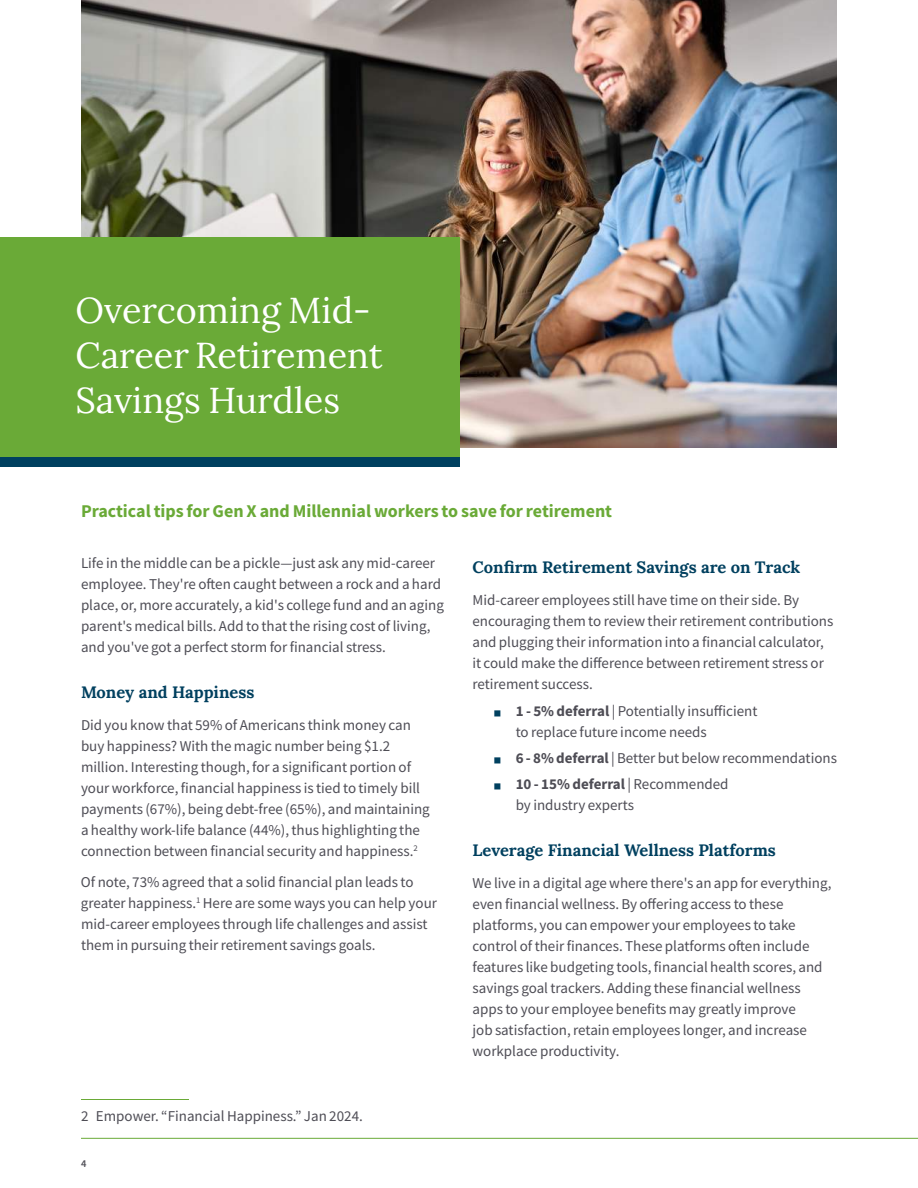
<style>
.page{position:relative;width:918px;height:1188px;background:#fff}
.page>*{position:absolute;margin:0;border:0;box-sizing:border-box;transform-origin:0 0}
.t1{font:36px/45px "Lora";color:#fff}
.t2{font:700 18px "Source Sans Pro";color:#6aaa37}
.t3{font:700 16.5px "Lora";color:#00405f}
.t4{font:15px/21px "Source Sans Pro";color:#4e4d55}
.t5{font:600 10.5px "Source Sans Pro";color:#4e4d55}
.s1{font-size:7.5px;color:#00405f}
.s2{font-weight:700}
</style>
<div class="page">
<img style="left:81px;top:0;width:756px;height:448px">
<hr style="left:81px;top:1138px;width:837px;height:1px;background:#6aaa37">
<div style="left:0;top:237px;width:459px;height:223px;background:#6aaa37"></div>
<div style="left:0;top:457px;width:459px;height:9px;background:#00405f"></div>
<hr style="left:81px;top:1099px;width:108px;height:1px;background:#6aaa37">
<h1 class="t1" style="left:76px;top:292px;width:309px">Overcoming Mid-<br>Career Retirement<br>Savings Hurdles</h1>
<p class="t2" style="left:81px;top:499px;width:533px">Practical tips for Gen X and Millennial workers to save for retirement</p>
<p class="t4" style="left:81px;top:554px;width:364px">Life in the middle can be a pickle—just ask any mid-career employee. They're often caught between a rock and a hard place, or, more accurately, a kid's college fund and an aging parent's medical bills. Add to that the rising cost of living, and you've got a perfect storm for financial stress.</p>
<p class="t3" style="left:81px;top:685px;width:175px">Money and Happiness</p>
<p class="t4" style="left:81px;top:715px;width:350px">Did you know that 59% of Americans think money can buy happiness? With the magic number being $1.2 million. Interesting though, for a significant portion of your workforce, financial happiness is tied to timely bill payments (67%), being debt-free (65%), and maintaining a healthy work-life balance (44%), thus highlighting the connection between financial security and happiness.<sup>2</sup></p>
<p class="t4" style="left:81px;top:872px;width:358px">Of note, 73% agreed that a solid financial plan leads to greater happiness.<sup>1</sup> Here are some ways you can help your mid-career employees through life challenges and assist them in pursuing their retirement savings goals.</p>
<p class="t4" style="left:81px;top:1105px;width:283px">2 Empower. “Financial Happiness.” Jan 2024.</p>
<p class="t5" style="left:81px;top:1157px;width:7px">4</p>
<p class="t3" style="left:472px;top:555px;width:329px">Confirm Retirement Savings are on Track</p>
<p class="t4" style="left:472px;top:591px;width:362px">Mid-career employees still have time on their side. By encouraging them to review their retirement contributions and plugging their information into a financial calculator, it could make the difference between retirement stress or retirement success.</p>
<p class="t4" style="left:516px;top:700px;width:243px;text-indent:-22px"><span class="s1">■</span> <span class="s2">1 - 5% deferral</span> | Potentially insufficient to replace future income needs</p>
<p class="t4" style="left:494px;top:749px;width:344px"><span class="s1">■</span> <span class="s2">6 - 8% deferral</span> | Better but below recommendations</p>
<p class="t4" style="left:516px;top:774px;width:214px;text-indent:-22px"><span class="s1">■</span> <span class="s2">10 - 15% deferral</span> | Recommended by industry experts</p>
<p class="t3" style="left:472px;top:844px;width:305px">Leverage Financial Wellness Platforms</p>
<p class="t4" style="left:472px;top:874px;width:360px">We live in a digital age where there's an app for everything, even financial wellness. By offering access to these platforms, you can empower your employees to take control of their finances. These platforms often include features like budgeting tools, financial health scores, and savings goal trackers. Adding these financial wellness apps to your employee benefits may greatly improve<br>job satisfaction, retain employees longer, and increase workplace productivity.</p>
</div>
